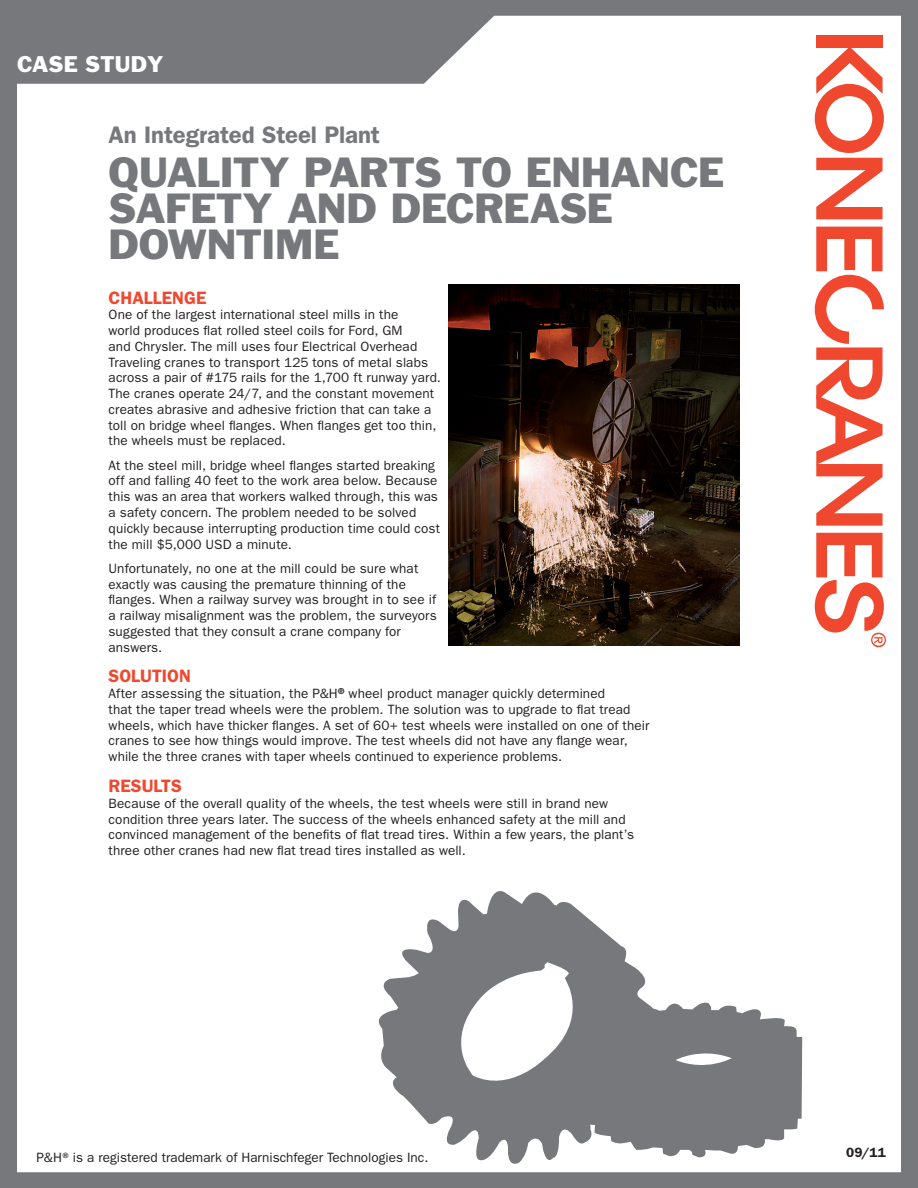
<style>
.page{position:relative;width:918px;height:1188px;background:#76787b}
.page>*{position:absolute;margin:0;border:0;box-sizing:border-box;transform-origin:0 0}
.t1{font:39px/36px "Franklin Gothic Std";letter-spacing:-.015em;color:#76787b}
.t2{font:600 24px "ITC Franklin Gothic Std";letter-spacing:-.01em;color:#76787b}
.t3{font:21px "Franklin Gothic Std";color:#fff}
.t4{font:600 18px "ITC Franklin Gothic Std";color:#ef482f}
.t5{font:13.5px/15.8px "ITC Franklin Gothic Std";letter-spacing:.01em;color:#231f20}
.t6{font:600 13.5px "ITC Franklin Gothic Std";color:#231f20}
</style>
<div class="page">
<div style="left:17px;top:16px;width:884px;height:1156px;background:#fff"></div>
<svg style="left:815px;top:533px;width:71px;height:114px;background:#f7a99d"></svg>
<svg style="left:815px;top:227px;width:69px;height:299px;background:#f7a99e"></svg>
<div style="left:816px;top:35px;width:67px;height:13px;background:#ef482f"></div>
<svg style="left:815px;top:47px;width:69px;height:172px;background:#f7a99d"></svg>
<svg style="left:369px;top:878px;width:298px;height:290px"></svg>
<svg style="left:584px;top:996px;width:218px;height:161px"></svg>
<img style="left:449px;top:285px;width:290px;height:360px">
<h3 class="t3" style="left:17px;top:51px;width:148px">CASE STUDY</h3>
<h2 class="t2" style="left:109px;top:120px;width:273px">An Integrated Steel Plant</h2>
<h1 class="t1" style="left:109px;top:154px;width:617px">QUALITY PARTS TO ENHANCE<br>SAFETY AND DECREASE<br>DOWNTIME</h1>
<h3 class="t4" style="left:109px;top:287px;width:99px">challenge</h3>
<p class="t5" style="left:109px;top:307px;width:334px">One of the largest international steel mills in the<br>world produces flat rolled steel coils for Ford, GM<br>and Chrysler. The mill uses four Electrical Overhead Traveling cranes to transport 125 tons of metal slabs across a pair of #175 rails for the 1,700 ft runway yard.<br>The cranes operate 24/7, and the constant movement creates abrasive and adhesive friction that can take a toll on bridge wheel flanges. When flanges get too thin, the wheels must be replaced.</p>
<p class="t5" style="left:109px;top:457px;width:333px">At the steel mill, bridge wheel flanges started breaking off and falling 40 feet to the work area below. Because this was an area that workers walked through, this was a safety concern. The problem needed to be solved quickly because interrupting production time could cost the mill $5,000 USD a minute.</p>
<p class="t5" style="left:109px;top:560px;width:330px">Unfortunately, no one at the mill could be sure what exactly was causing the premature thinning of the flanges. When a railway survey was brought in to see if a railway misalignment was the problem, the surveyors suggested that they consult a crane company for answers.</p>
<h3 class="t4" style="left:109px;top:666px;width:82px">SOLUTION</h3>
<p class="t5" style="left:109px;top:686px;width:542px">After assessing the situation, the P&amp;H<sup>®</sup> wheel product manager quickly determined<br>that the taper tread wheels were the problem. The solution was to upgrade to flat tread wheels, which have thicker flanges. A set of 60+ test wheels were installed on one of their cranes to see how things would improve. The test wheels did not have any flange wear, while the three cranes with taper wheels continued to experience problems.</p>
<h3 class="t4" style="left:109px;top:775px;width:75px">RESULTS</h3>
<p class="t5" style="left:109px;top:796px;width:527px">Because of the overall quality of the wheels, the test wheels were still in brand new condition three years later. The success of the wheels enhanced safety at the mill and convinced management of the benefits of flat tread tires. Within a few years, the plant’s three other cranes had new flat tread tires installed as well.</p>
<p class="t5" style="left:36px;top:1150px;width:394px">P&amp;H® is a registered trademark of Harnischfeger Technologies Inc.</p>
<p class="t6" style="left:846px;top:1145px;width:41px">09/11</p>
</div>
